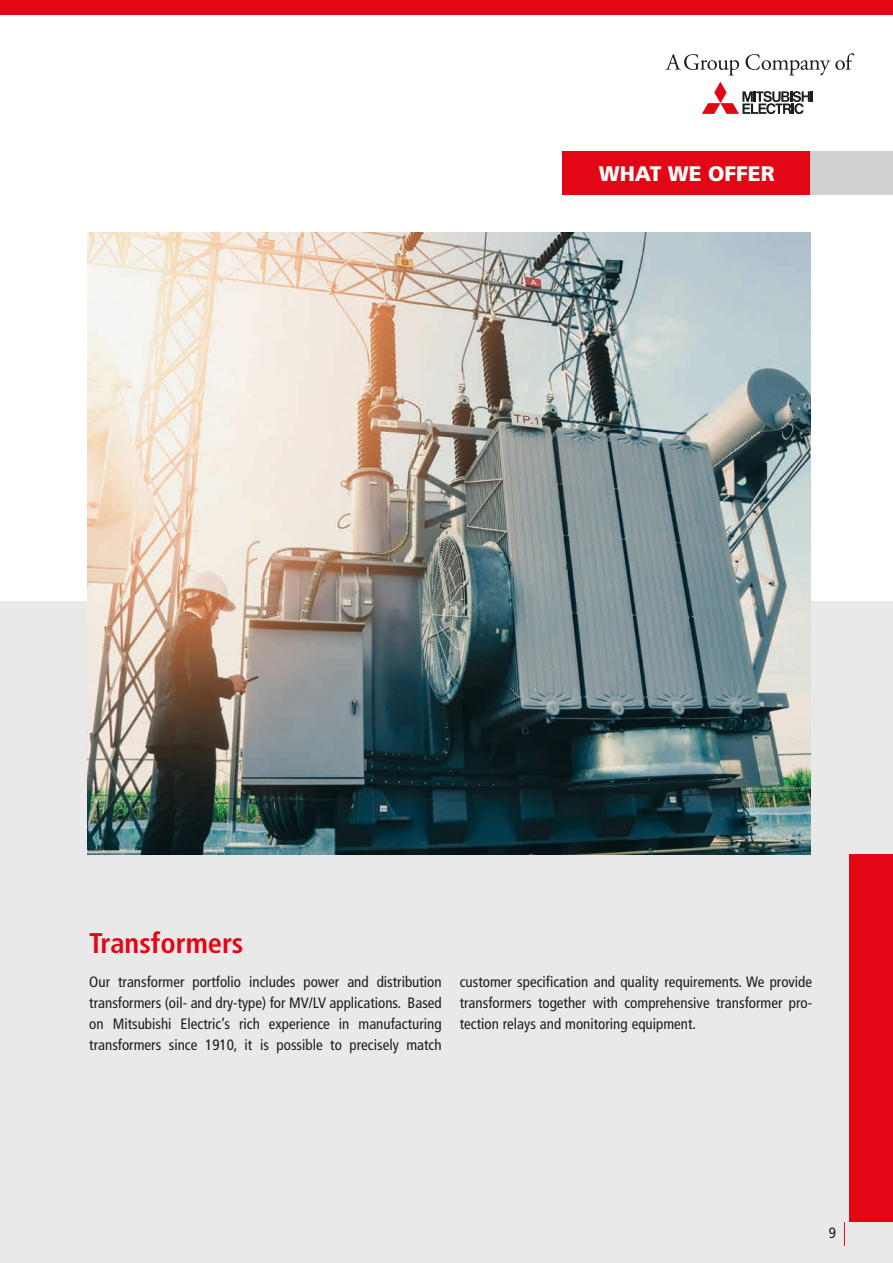
<style>
.page{position:relative;width:893px;height:1263px;background:#fff}
.page>*{position:absolute;margin:0;border:0;box-sizing:border-box;transform-origin:0 0}
.t1{font:700 condensed 28.5px "Frutiger LT Std";color:#e30614}
.t2{font:900 21px "Frutiger LT Std";color:#fff}
.t3{font:condensed 15px/21px "Frutiger LT Std";color:#1d1d1b;text-align:justify}
</style>
<div class="page">
<div style="left:0;top:602px;width:893px;height:661px;background:#e9e9e9"></div>
<div style="left:0;top:0;width:893px;height:15px;background:#e30614"></div>
<svg style="left:665px;top:54px;width:74px;height:21px"></svg>
<svg style="left:745px;top:53px;width:109px;height:22px"></svg>
<svg style="left:702px;top:82px;width:111px;height:32px"></svg>
<svg style="left:844px;top:1222px;width:1px;height:24px"></svg>
<div style="left:850px;top:854px;width:43px;height:368px;background:#e30614"></div>
<div style="left:563px;top:152px;width:330px;height:43px;background:#e30614"></div>
<div style="left:811px;top:152px;width:82px;height:43px;background:#d1d1d1"></div>
<img style="left:88px;top:233px;width:723px;height:621px">
<h2 class="t2" style="left:599px;top:161px;width:177px">WHAT WE OFFER</h2>
<h1 class="t1" style="left:89px;top:927px;width:156px">Transformers</h1>
<p class="t3" style="left:89px;top:971px;width:354px">Our transformer portfolio includes power and distribution transformers (oil- and dry-type) for MV/LV applications. Based on Mitsubishi Electric’s rich experience in manufacturing transformers since 1910, it is possible to precisely match</p>
<p class="t3" style="left:460px;top:971px;width:354px">customer specification and quality requirements. We provide transformers together with comprehensive transformer pro&shy;tection relays and monitoring equipment.</p>
<p class="t3" style="left:829px;top:1222px;width:9px">9</p>
</div>
